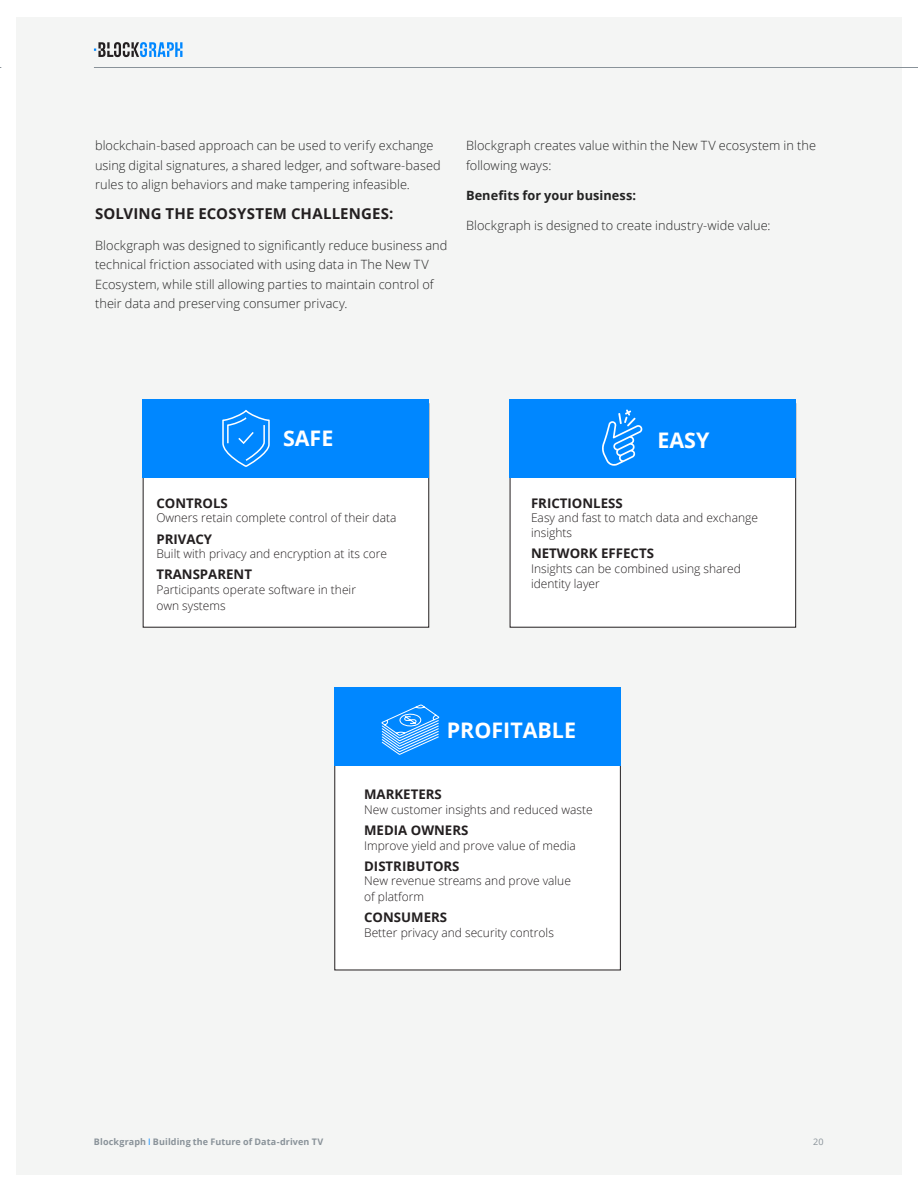
<style>
.page{position:relative;width:918px;height:1188px;background:#fff}
.page>*{position:absolute;margin:0;border:0;box-sizing:border-box;transform-origin:0 0}
.t1{font:700 21.45px "Open Sans";color:#fff}
.t2{font:700 15px "Open Sans";letter-spacing:.01em;color:#231f20}
.t3{font:700 13.2px "Open Sans";color:#231f20}
.t4{font:300 12.75px/19.5px "Open Sans";letter-spacing:.005em;color:#232323}
.t5{font:700 12.75px "Open Sans";letter-spacing:.005em;color:#232323}
.t6{font:300 12px/15.9px "Open Sans";color:#231f20}
.t7{font:700 9px "Open Sans";letter-spacing:.015em;color:#899299}
.t8{font:9px "Open Sans";color:#899299}
.s1{font-weight:400;color:#0087ff}
</style>
<div class="page">
<div style="left:16px;top:17px;width:886px;height:1158px;background:#f4f5f4"></div>
<hr style="left:94px;top:67px;width:824px;height:1px;background:#899299">
<svg style="left:94px;top:42px;width:88px;height:15px"></svg>
<div style="left:143px;top:404px;width:286px;height:223px;background:#fff"></div>
<div style="left:510px;top:404px;width:286px;height:223px;background:#fff"></div>
<div style="left:143px;top:399px;width:286px;height:79px;background:#0087ff"></div>
<div style="left:510px;top:399px;width:286px;height:79px;background:#0087ff"></div>
<svg style="left:222px;top:409px;width:48px;height:58px"></svg>
<svg style="left:602px;top:409px;width:40px;height:57px"></svg>
<div style="left:335px;top:692px;width:285px;height:278px;background:#fff"></div>
<div style="left:334px;top:687px;width:287px;height:79px;background:#0087ff"></div>
<svg style="left:381px;top:704px;width:59px;height:51px"></svg>
<p class="t4" style="left:95px;top:135px;width:347px">blockchain-based approach can be used to verify exchange using digital signatures, a shared ledger, and software-based rules to align behaviors and make tampering infeasible.</p>
<p class="t2" style="left:95px;top:203px;width:300px">SOLVING THE ECOSYSTEM CHALLENGES:</p>
<p class="t4" style="left:95px;top:235px;width:354px">Blockgraph was designed to significantly reduce business and technical friction associated with using data in The New TV Ecosystem, while still allowing parties to maintain control of their data and preserving consumer privacy.</p>
<p class="t4" style="left:466px;top:135px;width:352px">Blockgraph creates value within the New TV ecosystem in the following ways:</p>
<p class="t5" style="left:466px;top:186px;width:172px">Benefits for your business:</p>
<p class="t4" style="left:466px;top:216px;width:306px">Blockgraph is designed to create industry-wide value:</p>
<p class="t1" style="left:283px;top:423px;width:52px">SAFE</p>
<p class="t1" style="left:657px;top:425px;width:54px">EASY</p>
<p class="t3" style="left:156px;top:494px;width:73px">CONTROLS</p>
<p class="t6" style="left:156px;top:510px;width:242px">Owners retain complete control of their data</p>
<p class="t3" style="left:156px;top:530px;width:57px">PRIVACY</p>
<p class="t6" style="left:156px;top:545px;width:232px">Built with privacy and encryption at its core</p>
<p class="t3" style="left:156px;top:565px;width:97px">TRANSPARENT</p>
<p class="t6" style="left:156px;top:581px;width:201px">Participants operate software in their own systems</p>
<p class="t3" style="left:531px;top:494px;width:93px">FRICTIONLESS</p>
<p class="t6" style="left:531px;top:511px;width:228px;line-height:14.4px">Easy and fast to match data and exchange insights</p>
<p class="t3" style="left:531px;top:544px;width:124px">NETWORK EFFECTS</p>
<p class="t6" style="left:531px;top:560px;width:212px">Insights can be combined using shared identity layer</p>
<p class="t1" style="left:447px;top:715px;width:131px">PROFITABLE</p>
<p class="t3" style="left:364px;top:785px;width:79px">MARKETERS</p>
<p class="t6" style="left:364px;top:801px;width:230px">New customer insights and reduced waste</p>
<p class="t3" style="left:364px;top:821px;width:106px">MEDIA OWNERS</p>
<p class="t6" style="left:364px;top:837px;width:213px">Improve yield and prove value of media</p>
<p class="t3" style="left:364px;top:857px;width:97px">DISTRIBUTORS</p>
<p class="t6" style="left:364px;top:873px;width:208px">New revenue streams and prove value of platform</p>
<p class="t3" style="left:364px;top:908px;width:84px">CONSUMERS</p>
<p class="t6" style="left:364px;top:924px;width:191px">Better privacy and security controls</p>
<p class="t7" style="left:94px;top:1136px;width:231px">Blockgraph <span class="s1">I</span> Building the Future of Data-driven TV</p>
<p class="t8" style="left:813px;top:1136px;width:12px">20</p>
</div>
